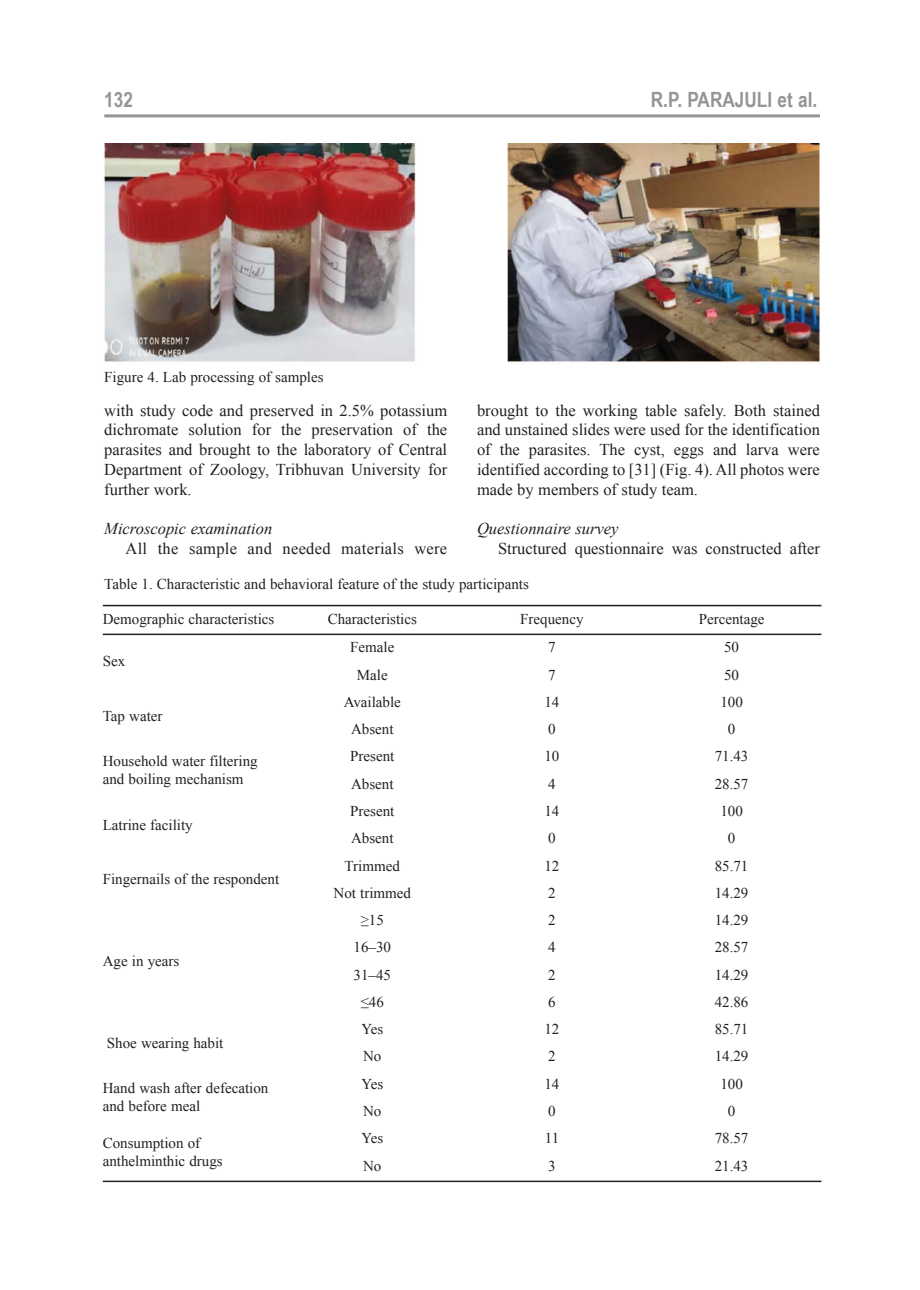
<style>
.page{position:relative;width:920px;height:1290px;background:#fff}
.page>*{position:absolute;margin:0;border:0;box-sizing:border-box;transform-origin:0 0}
.t1{font:700 21px "Arial Narrow";color:#939598}
.t2{font:16.5px/19.8px "Times New Roman";color:#231f20;text-align:justify}
.t3{font:italic 16.5px "Times New Roman";color:#231f20}
.t4{font:15px/18px "Times New Roman";color:#231f20}
</style>
<div class="page">
<hr style="left:104px;top:114px;width:716px;height:3px;background:#939598">
<img style="left:104px;top:143px;width:717px;height:221px">
<hr style="left:103px;top:605px;width:718px;height:1px;background:#231f20">
<hr style="left:103px;top:634px;width:718px;height:1px;background:#231f20">
<hr style="left:103px;top:1180px;width:718px;height:2px;background:#231f20">
<h1 class="t1" style="left:104px;top:88px;width:30px">132</h1>
<h1 class="t1" style="left:651px;top:88px;width:168px">R.P. PARAJULI et al.</h1>
<p class="t4" style="left:104px;top:368px;width:221px">Figure 4. Lab processing of samples</p>
<p class="t2" style="left:104px;top:400px;width:344px">with study code and preserved in 2.5% potassium dichromate solution for the preservation of the parasites and brought to the laboratory of Central Department of Zoology, Tribhuvan University for further work.</p>
<p class="t3" style="left:104px;top:520px;width:169px">Microscopic examination</p>
<p class="t2" style="left:126px;top:539px;width:323px">All the sample and needed materials were</p>
<p class="t2" style="left:477px;top:400px;width:344px">brought to the working table safely. Both stained and unstained slides were used for the identification of the parasites. The cyst, eggs and larva were identified according to [31] (Fig. 4). All photos were made by members of study team.</p>
<p class="t3" style="left:477px;top:520px;width:143px">Questionnaire survey</p>
<p class="t2" style="left:498px;top:539px;width:323px">Structured questionnaire was constructed after</p>
<p class="t4" style="left:104px;top:575px;width:426px">Table 1. Characteristic and behavioral feature of the study participants</p>
<p class="t4" style="left:103px;top:609px;width:173px">Demographic characteristics</p>
<p class="t4" style="left:328px;top:609px;width:91px">Characteristics</p>
<p class="t4" style="left:520px;top:609px;width:65px">Frequency</p>
<p class="t4" style="left:699px;top:609px;width:67px">Percentage</p>
<p class="t4" style="left:103px;top:652px;width:24px">Sex</p>
<p class="t4" style="left:350px;top:638px;width:46px">Female</p>
<p class="t4" style="left:548px;top:638px;width:9px">7</p>
<p class="t4" style="left:724px;top:638px;width:16px">50</p>
<p class="t4" style="left:357px;top:665px;width:32px">Male</p>
<p class="t4" style="left:548px;top:665px;width:9px">7</p>
<p class="t4" style="left:724px;top:665px;width:16px">50</p>
<p class="t4" style="left:103px;top:706px;width:61px">Tap water</p>
<p class="t4" style="left:344px;top:693px;width:59px">Available</p>
<p class="t4" style="left:544px;top:693px;width:16px">14</p>
<p class="t4" style="left:720px;top:693px;width:24px">100</p>
<p class="t4" style="left:351px;top:720px;width:44px">Absent</p>
<p class="t4" style="left:548px;top:720px;width:9px">0</p>
<p class="t4" style="left:728px;top:720px;width:9px">0</p>
<p class="t4" style="left:103px;top:752px;width:156px">Household water filtering and boiling mechanism</p>
<p class="t4" style="left:350px;top:747px;width:46px">Present</p>
<p class="t4" style="left:544px;top:747px;width:16px">10</p>
<p class="t4" style="left:715px;top:747px;width:35px">71.43</p>
<p class="t4" style="left:351px;top:775px;width:44px">Absent</p>
<p class="t4" style="left:548px;top:775px;width:9px">4</p>
<p class="t4" style="left:715px;top:775px;width:35px">28.57</p>
<p class="t4" style="left:103px;top:815px;width:91px">Latrine facility</p>
<p class="t4" style="left:103px;top:870px;width:178px">Fingernails of the respondent</p>
<p class="t4" style="left:103px;top:952px;width:78px">Age in years</p>
<p class="t4" style="left:107px;top:1034px;width:118px">Shoe wearing habit</p>
<p class="t4" style="left:350px;top:802px;width:46px">Present</p>
<p class="t4" style="left:544px;top:802px;width:16px">14</p>
<p class="t4" style="left:720px;top:802px;width:24px">100</p>
<p class="t4" style="left:351px;top:829px;width:44px">Absent</p>
<p class="t4" style="left:548px;top:829px;width:9px">0</p>
<p class="t4" style="left:728px;top:829px;width:9px">0</p>
<p class="t4" style="left:345px;top:856px;width:57px">Trimmed</p>
<p class="t4" style="left:544px;top:856px;width:16px">12</p>
<p class="t4" style="left:715px;top:856px;width:35px">85.71</p>
<p class="t4" style="left:334px;top:884px;width:79px">Not trimmed</p>
<p class="t4" style="left:548px;top:884px;width:9px">2</p>
<p class="t4" style="left:715px;top:884px;width:35px">14.29</p>
<p class="t4" style="left:361px;top:911px;width:25px">≥15</p>
<p class="t4" style="left:548px;top:911px;width:9px">2</p>
<p class="t4" style="left:715px;top:911px;width:35px">14.29</p>
<p class="t4" style="left:354px;top:938px;width:39px">16–30</p>
<p class="t4" style="left:548px;top:938px;width:9px">4</p>
<p class="t4" style="left:715px;top:938px;width:35px">28.57</p>
<p class="t4" style="left:354px;top:965px;width:39px">31–45</p>
<p class="t4" style="left:548px;top:965px;width:9px">2</p>
<p class="t4" style="left:715px;top:965px;width:35px">14.29</p>
<p class="t4" style="left:361px;top:993px;width:25px">≤46</p>
<p class="t4" style="left:548px;top:993px;width:9px">6</p>
<p class="t4" style="left:715px;top:993px;width:35px">42.86</p>
<p class="t4" style="left:361px;top:1020px;width:23px">Yes</p>
<p class="t4" style="left:544px;top:1020px;width:16px">12</p>
<p class="t4" style="left:715px;top:1020px;width:35px">85.71</p>
<p class="t4" style="left:363px;top:1047px;width:20px">No</p>
<p class="t4" style="left:548px;top:1047px;width:9px">2</p>
<p class="t4" style="left:715px;top:1047px;width:35px">14.29</p>
<p class="t4" style="left:103px;top:1079px;width:167px">Hand wash after defecation and before meal</p>
<p class="t4" style="left:361px;top:1075px;width:23px">Yes</p>
<p class="t4" style="left:544px;top:1075px;width:16px">14</p>
<p class="t4" style="left:720px;top:1075px;width:24px">100</p>
<p class="t4" style="left:363px;top:1102px;width:20px">No</p>
<p class="t4" style="left:548px;top:1102px;width:9px">0</p>
<p class="t4" style="left:728px;top:1102px;width:9px">0</p>
<p class="t4" style="left:103px;top:1134px;width:121px">Consumption of anthelminthic drugs</p>
<p class="t4" style="left:361px;top:1129px;width:23px">Yes</p>
<p class="t4" style="left:545px;top:1129px;width:16px">11</p>
<p class="t4" style="left:715px;top:1129px;width:35px">78.57</p>
<p class="t4" style="left:363px;top:1156px;width:20px">No</p>
<p class="t4" style="left:548px;top:1156px;width:9px">3</p>
<p class="t4" style="left:715px;top:1156px;width:35px">21.43</p>
</div>
